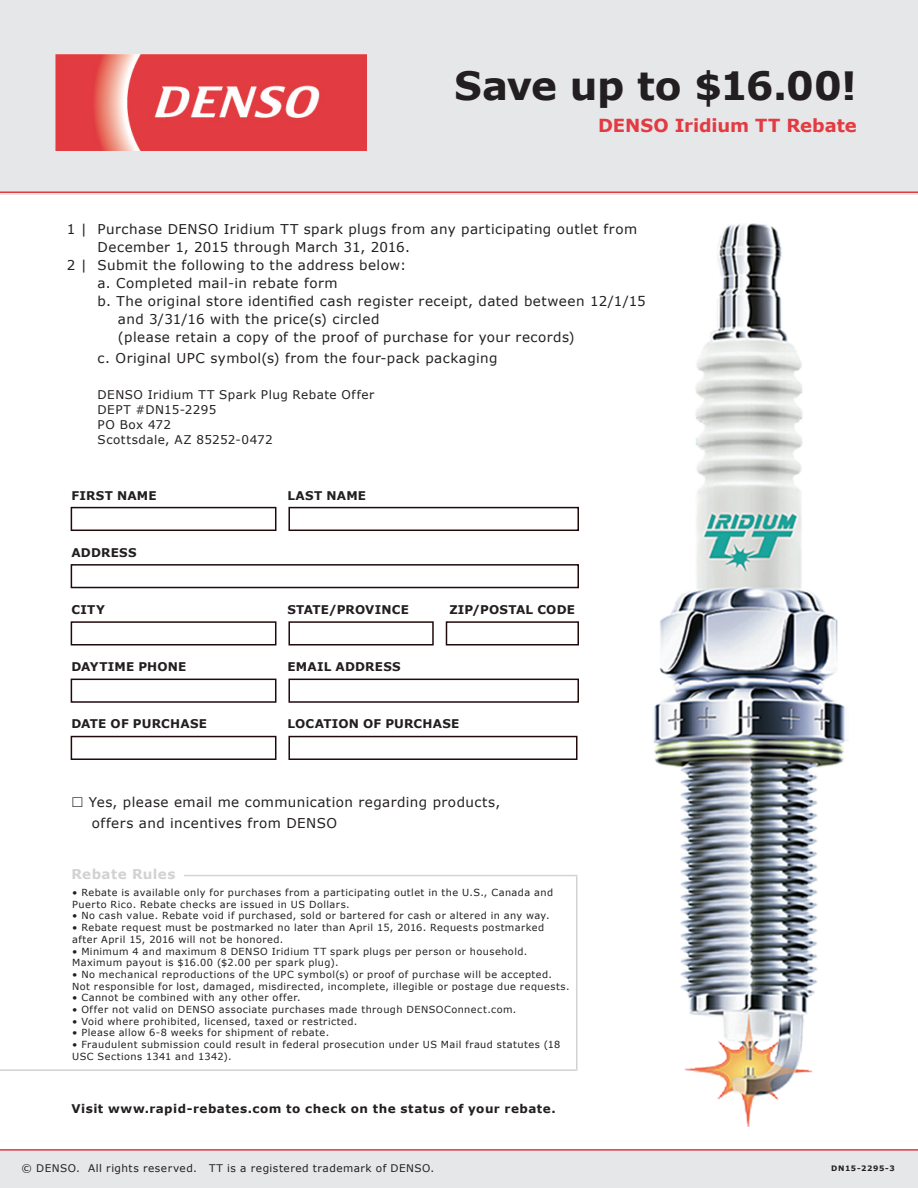
<style>
.page{position:relative;width:918px;height:1188px;background:#fff}
.page>*{position:absolute;margin:0;border:0;box-sizing:border-box;transform-origin:0 0}
.t1{font:700 39px "Verdana";letter-spacing:-.015em;color:#231f20}
.t2{font:700 18px "Verdana";letter-spacing:-.005em;color:#e23b42}
.t3{font:13.5px/18px "Verdana";letter-spacing:.035em;color:#231f20}
.t4{font:700 13.5px "Verdana";letter-spacing:.035em;color:#d1d2d4}
.t5{font:700 12px "Verdana";letter-spacing:.025em;color:#231f20}
.t6{font:12px "Verdana";letter-spacing:.035em;color:#231f20}
.t7{font:700 12px "Verdana";letter-spacing:.045em;color:#231f20}
.t8{font:10.5px "Verdana";letter-spacing:.045em;color:#231f20}
.t9{font:9.75px/11.7px "Verdana";letter-spacing:.045em;color:#231f20}
.t10{font:700 7.5px "Verdana";letter-spacing:.085em;color:#231f20}
</style>
<div class="page">
<div style="left:0;top:0;width:918px;height:194px;background:#e6e7e9"></div>
<div style="left:71px;top:507px;width:205px;height:24px;border:2px solid #200a0c"></div>
<div style="left:288px;top:507px;width:291px;height:24px;border:2px solid #200a0c"></div>
<div style="left:71px;top:564px;width:508px;height:24px;border:2px solid #200a0c"></div>
<div style="left:71px;top:621px;width:205px;height:25px;border:2px solid #200a0c"></div>
<div style="left:288px;top:621px;width:146px;height:25px;border:2px solid #200a0c"></div>
<div style="left:446px;top:621px;width:133px;height:25px;border:2px solid #200a0c"></div>
<div style="left:71px;top:679px;width:205px;height:24px;border:2px solid #200a0c"></div>
<div style="left:288px;top:679px;width:291px;height:24px;border:2px solid #200a0c"></div>
<div style="left:71px;top:736px;width:205px;height:24px;border:2px solid #200a0c"></div>
<div style="left:288px;top:736px;width:289px;height:24px;border:2px solid #200a0c"></div>
<div style="left:0;top:1149px;width:918px;height:39px;background:#e6e7e9"></div>
<img style="left:653px;top:224px;width:194px;height:903px">
<img style="left:55px;top:54px;width:311px;height:96px">
<hr style="left:0;top:191px;width:918px;height:2px;background:#e23b42">
<hr style="left:0;top:1149px;width:918px;height:2px;background:#e23b42">
<hr style="left:576px;top:876px;width:1px;height:193px;background:#d1d2d4">
<hr style="left:0;top:1069px;width:577px;height:2px;background:#d1d2d4">
<hr style="left:184px;top:875px;width:393px;height:1px;background:#d1d2d4">
<p class="t1" style="left:454px;top:58px;width:404px">Save up to $16.00!</p>
<p class="t2" style="left:598px;top:112px;width:260px">DENSO Iridium TT Rebate</p>
<p class="t3" style="left:67px;top:220px;width:22px">1 |</p>
<p class="t3" style="left:67px;top:256px;width:22px">2 |</p>
<p class="t3" style="left:98px;top:220px;width:541px">Purchase DENSO Iridium TT spark plugs from any participating outlet from<br>December 1, 2015 through March 31, 2016.</p>
<p class="t3" style="left:98px;top:256px;width:310px">Submit the following to the address below:</p>
<p class="t3" style="left:98px;top:274px;width:241px">a. Completed mail-in rebate form</p>
<p class="t3" style="left:98px;top:292px;width:550px">b. The original store identified cash register receipt, dated between 12/1/15</p>
<p class="t3" style="left:118px;top:310px;width:263px">and 3/31/16 with the price(s) circled</p>
<p class="t3" style="left:118px;top:328px;width:458px">(please retain a copy of the proof of purchase for your records)</p>
<p class="t3" style="left:98px;top:349px;width:401px">c. Original UPC symbol(s) from the four-pack packaging</p>
<p class="t6" style="left:98px;top:386px;width:278px">DENSO Iridium TT Spark Plug Rebate Offer</p>
<p class="t6" style="left:98px;top:401px;width:120px">DEPT #DN15-2295</p>
<p class="t6" style="left:98px;top:416px;width:75px">PO Box 472</p>
<p class="t6" style="left:98px;top:431px;width:177px">Scottsdale, AZ 85252-0472</p>
<p class="t5" style="left:71px;top:487px;width:87px">FIRST NAME</p>
<p class="t5" style="left:287px;top:487px;width:80px">LAST NAME</p>
<p class="t5" style="left:71px;top:544px;width:67px">ADDRESS</p>
<p class="t5" style="left:71px;top:601px;width:35px">CITY</p>
<p class="t5" style="left:287px;top:601px;width:123px">STATE/PROVINCE</p>
<p class="t5" style="left:449px;top:601px;width:127px">ZIP/POSTAL CODE</p>
<p class="t5" style="left:71px;top:658px;width:116px">DAYTIME PHONE</p>
<p class="t5" style="left:287px;top:658px;width:115px">EMAIL ADDRESS</p>
<p class="t5" style="left:71px;top:715px;width:137px">DATE OF PURCHASE</p>
<p class="t5" style="left:287px;top:715px;width:174px">LOCATION OF PURCHASE</p>
<p class="t3" style="left:89px;top:793px;width:413px">Yes, please email me communication regarding products,</p>
<p class="t3" style="left:92px;top:814px;width:247px">offers and incentives from DENSO</p>
<p class="t4" style="left:71px;top:864px;width:106px">Rebate Rules</p>
<p class="t9" style="left:72px;top:887px;width:482px">• Rebate is available only for purchases from a participating outlet in the U.S., Canada and<br>Puerto Rico. Rebate checks are issued in US Dollars.</p>
<p class="t9" style="left:72px;top:910px;width:479px">• No cash value. Rebate void if purchased, sold or bartered for cash or altered in any way.</p>
<p class="t9" style="left:72px;top:922px;width:474px">• Rebate request must be postmarked no later than April 15, 2016. Requests postmarked after April 15, 2016 will not be honored.</p>
<p class="t9" style="left:72px;top:945px;width:457px">• Minimum 4 and maximum 8 DENSO Iridium TT spark plugs per person or household.<br>Maximum payout is $16.00 ($2.00 per spark plug).</p>
<p class="t9" style="left:72px;top:968px;width:499px">• No mechanical reproductions of the UPC symbol(s) or proof of purchase will be accepted.<br>Not responsible for lost, damaged, misdirected, incomplete, illegible or postage due requests.</p>
<p class="t9" style="left:72px;top:992px;width:230px">• Cannot be combined with any other offer.</p>
<p class="t9" style="left:72px;top:1004px;width:446px">• Offer not valid on DENSO associate purchases made through DENSOConnect.com.</p>
<p class="t9" style="left:72px;top:1015px;width:287px">• Void where prohibited, licensed, taxed or restricted.</p>
<p class="t9" style="left:72px;top:1027px;width:259px">• Please allow 6-8 weeks for shipment of rebate.</p>
<p class="t9" style="left:72px;top:1039px;width:490px">• Fraudulent submission could result in federal prosecution under US Mail fraud statutes (18<br>USC Sections 1341 and 1342).</p>
<p class="t7" style="left:71px;top:1100px;width:486px">Visit www.rapid-rebates.com to check on the status of your rebate.</p>
<p class="t8" style="left:22px;top:1161px;width:414px">© DENSO. All rights reserved. TT is a registered trademark of DENSO.</p>
<p class="t10" style="left:831px;top:1163px;width:65px">DN15-2295-3</p>
</div>
